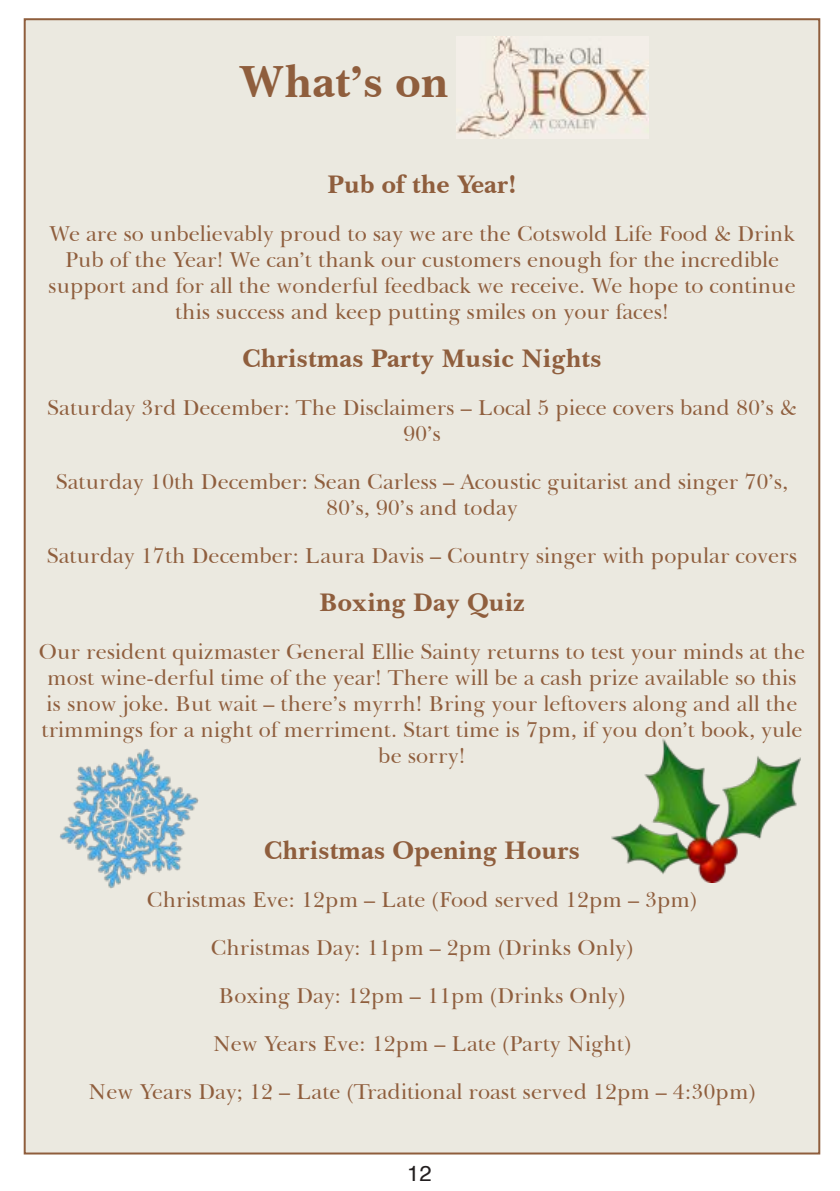
<style>
.page{position:relative;width:840px;height:1191px;background:#fff}
.page>*{position:absolute;margin:0;border:0;box-sizing:border-box;transform-origin:0 0}
.t1{font:700 46px "Baskerville BT";color:#8f5e3d}
.t2{font:700 26px "Baskerville BT";color:#8f5e3d}
.t3{font:22px/26px "Baskerville BT";color:#8f5e3d;text-align:center}
.t4{font:22px "Helvetica";color:#231f20}
</style>
<div class="page">
<div style="left:25px;top:19px;width:793px;height:1134px;background:#ebe9e0"></div>
<img style="left:456px;top:37px;width:191px;height:101px">
<img style="left:611px;top:738px;width:189px;height:144px">
<img style="left:59px;top:749px;width:139px;height:139px">
<h1 class="t1" style="left:239px;top:52px;width:211px">What’s on</h1>
<p class="t2" style="left:327px;top:168px;width:191px">Pub of the Year!</p>
<p class="t3" style="left:48px;top:220px;width:748px">We are so unbelievably proud to say we are the Cotswold Life Food &amp; Drink Pub of the Year! We can’t thank our customers enough for the incredible support and for all the wonderful feedback we receive. We hope to continue this success and keep putting smiles on your faces!</p>
<p class="t2" style="left:242px;top:342px;width:360px">Christmas Party Music Nights</p>
<p class="t3" style="left:47px;top:394px;width:750px">Saturday 3rd December: The Disclaimers – Local 5 piece covers band 80’s &amp;<br>90’s</p>
<p class="t3" style="left:56px;top:468px;width:733px">Saturday 10th December: Sean Carless – Acoustic guitarist and singer 70’s,<br>80’s, 90’s and today</p>
<p class="t3" style="left:47px;top:542px;width:751px">Saturday 17th December: Laura Davis – Country singer with popular covers</p>
<p class="t2" style="left:319px;top:586px;width:207px">Boxing Day Quiz</p>
<p class="t3" style="left:39px;top:638px;width:767px">Our resident quizmaster General Ellie Sainty returns to test your minds at the most wine-derful time of the year! There will be a cash prize available so this is snow joke. But wait – there’s myrrh! Bring your leftovers along and all the trimmings for a night of merriment. Start time is 7pm, if you don’t book, yule be sorry!</p>
<p class="t2" style="left:264px;top:834px;width:317px">Christmas Opening Hours</p>
<p class="t3" style="left:88px;top:875px;width:668px;line-height:48px">Christmas Eve: 12pm – Late (Food served 12pm – 3pm)<br>Christmas Day: 11pm – 2pm (Drinks Only)<br>Boxing Day: 12pm – 11pm (Drinks Only)<br>New Years Eve: 12pm – Late (Party Night)<br>New Years Day; 12 – Late (Traditional roast served 12pm – 4:30pm)</p>
<p class="t4" style="left:407px;top:1164px;width:26px">12</p>
</div>
